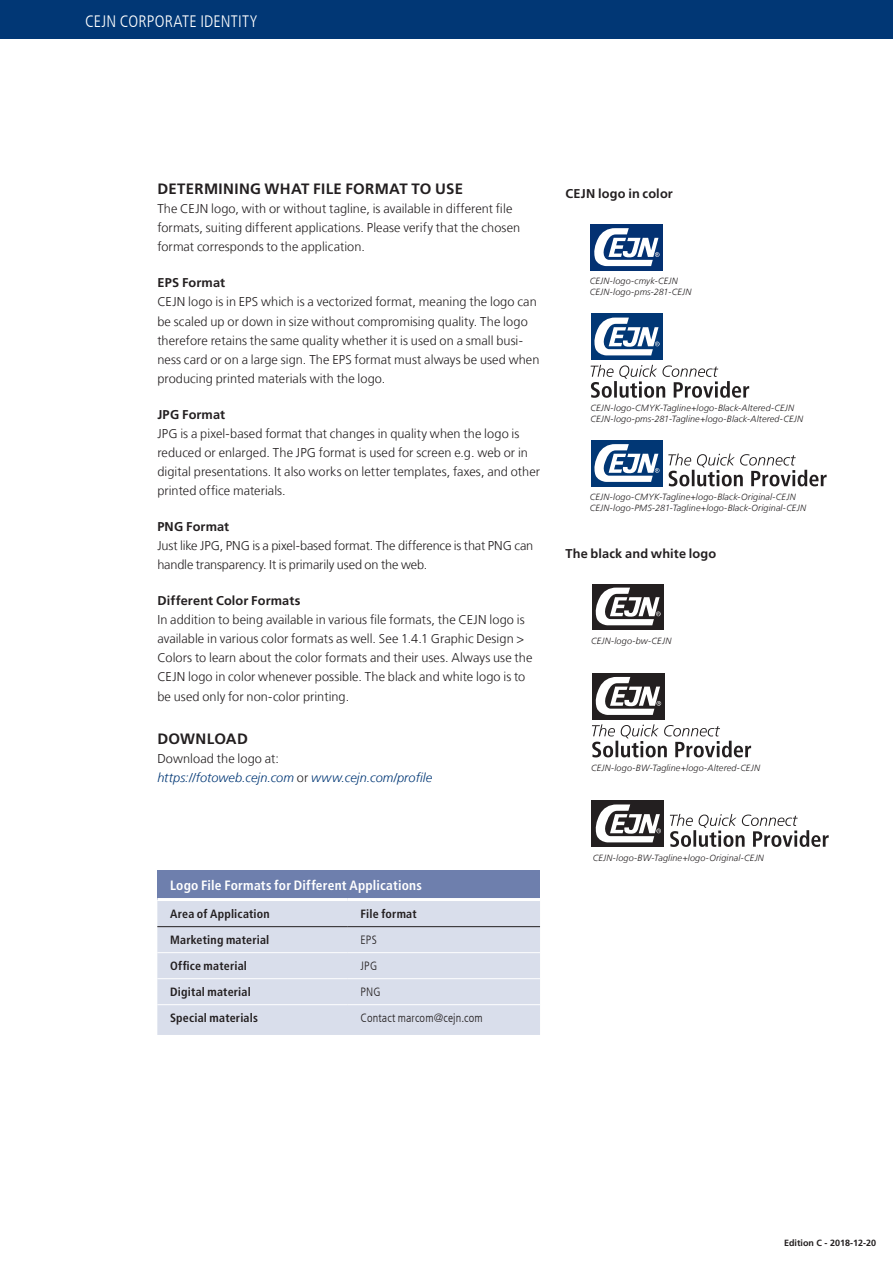
<style>
.page{position:relative;width:893px;height:1263px;background:#fff}
.page>*{position:absolute;margin:0;border:0;box-sizing:border-box;transform-origin:0 0}
.t1{font:300 condensed 16.5px "Frutiger LT Com";letter-spacing:.01em;color:#fff}
.t2{font:700 15px "Frutiger LT Com";letter-spacing:.02em;color:#231f20}
.t3{font:700 condensed 13.5px "Frutiger LT Com";letter-spacing:.015em;color:#fff}
.t4{font:300 12.75px/19.2px "Frutiger LT Com";letter-spacing:.005em;color:#231f20}
.t5{font:italic 300 12.75px/19.2px "Frutiger LT Com";letter-spacing:.005em;color:#013775}
.t6{font:700 12.75px "Frutiger LT Com";letter-spacing:.01em;color:#231f20}
.t7{font:700 condensed 12px "Frutiger LT Com";letter-spacing:.015em;color:#231f20}
.t8{font:300 condensed 12px "Frutiger LT Com";letter-spacing:.01em;color:#231f20}
.t9{font:italic 300 9px/10.8px "Frutiger LT Com";letter-spacing:.02em;color:#231f20}
.t10{font:700 9px "Frutiger LT Com";color:#231f20}
.s1{font-weight:700}
.s2{font-style:normal;color:#231f20}
</style>
<div class="page">
<div style="left:0;top:0;width:893px;height:39px;background:#013775"></div>
<svg style="left:590px;top:224px;width:73px;height:47px"></svg>
<div style="left:590px;top:224px;width:72px;height:46px;background:#033172"></div>
<svg style="left:594px;top:228px;width:65px;height:38px"></svg>
<svg style="left:662px;top:313px;width:1px;height:47px"></svg>
<div style="left:591px;top:313px;width:71px;height:47px;background:#013775"></div>
<svg style="left:594px;top:317px;width:66px;height:38px"></svg>
<svg style="left:591px;top:365px;width:158px;height:33px"></svg>
<svg style="left:591px;top:440px;width:72px;height:47px"></svg>
<div style="left:591px;top:440px;width:71px;height:46px;background:#013775"></div>
<svg style="left:594px;top:444px;width:65px;height:38px"></svg>
<svg style="left:668px;top:453px;width:159px;height:33px"></svg>
<svg style="left:592px;top:629px;width:72px;height:1px"></svg>
<div style="left:592px;top:583px;width:72px;height:46px;background:#231f20"></div>
<svg style="left:595px;top:587px;width:66px;height:38px"></svg>
<div style="left:157px;top:870px;width:383px;height:29px;background:#6e7fad"></div>
<div style="left:157px;top:901px;width:383px;height:134px;background:#d9deeb"></div>
<hr style="left:157px;top:952px;width:191px;height:1px;background:#fff">
<hr style="left:348px;top:952px;width:192px;height:1px;background:#fff">
<hr style="left:157px;top:978px;width:191px;height:1px;background:#fff">
<hr style="left:348px;top:978px;width:192px;height:1px;background:#fff">
<hr style="left:157px;top:898px;width:191px;height:3px;background:#fff">
<hr style="left:348px;top:898px;width:192px;height:3px;background:#fff">
<hr style="left:157px;top:926px;width:191px;height:1px;background:#231f20">
<hr style="left:348px;top:926px;width:192px;height:1px;background:#231f20">
<hr style="left:157px;top:1004px;width:191px;height:1px;background:#fff">
<hr style="left:348px;top:1004px;width:192px;height:1px;background:#fff">
<svg style="left:592px;top:673px;width:73px;height:47px"></svg>
<div style="left:592px;top:673px;width:72px;height:46px;background:#231f20"></div>
<svg style="left:595px;top:677px;width:66px;height:38px"></svg>
<svg style="left:592px;top:724px;width:159px;height:33px"></svg>
<svg style="left:591px;top:800px;width:1px;height:47px"></svg>
<div style="left:592px;top:800px;width:72px;height:47px;background:#231f20"></div>
<svg style="left:595px;top:804px;width:66px;height:38px"></svg>
<svg style="left:670px;top:814px;width:159px;height:33px"></svg>
<p class="t1" style="left:85px;top:12px;width:174px">CEJN CORPORATE IDENTITY</p>
<p class="t2" style="left:157px;top:180px;width:307px">DETERMINING WHAT FILE FORMAT TO USE</p>
<p class="t4" style="left:157px;top:199px;width:364px">The CEJN logo, with or without tagline, is available in different file formats, suiting different applications. Please verify that the chosen format corresponds to the application.</p>
<p class="t4" style="left:157px;top:273px;width:384px"><span class="s1">EPS Format<br></span>CEJN logo is in EPS which is a vectorized format, meaning the logo can be scaled up or down in size without compromising quality. The logo therefore retains the same quality whether it is used on a small busi&shy;ness card or on a large sign. The EPS format must always be used when producing printed materials with the logo.</p>
<p class="t4" style="left:157px;top:405px;width:384px"><span class="s1">JPG Format<br></span>JPG is a pixel-based format that changes in quality when the logo is reduced or enlarged. The JPG format is used for screen e.g. web or in digital presentations. It also works on letter templates, faxes, and other printed office materials.</p>
<p class="t4" style="left:157px;top:517px;width:377px"><span class="s1">PNG Format<br></span>Just like JPG, PNG is a pixel-based format. The difference is that PNG can handle transparency. It is primarily used on the web.</p>
<p class="t4" style="left:157px;top:591px;width:377px"><span class="s1">Different Color Formats<br></span>In addition to being available in various file formats, the CEJN logo is available in various color formats as well. See 1.4.1 Graphic Design &gt; Colors to learn about the color formats and their uses. Always use the CEJN logo in color whenever possible. The black and white logo is to be used only for non-color printing.</p>
<p class="t2" style="left:157px;top:730px;width:92px">DOWNLOAD</p>
<p class="t5" style="left:157px;top:749px;width:276px"><span class="s2">Download the logo at:<br></span>https://fotoweb.cejn.com <span class="s2">or</span> www.cejn.com/profile</p>
<p class="t6" style="left:565px;top:186px;width:109px">CEJN logo in color</p>
<p class="t9" style="left:590px;top:276px;width:103px">CEJN-logo-cmyk-CEJN<br>CEJN-logo-pms-281-CEJN</p>
<p class="t9" style="left:590px;top:402px;width:214px">CEJN-logo-CMYK-Tagline+logo-Black-Altered-CEJN<br>CEJN-logo-pms-281-Tagline+logo-Black-Altered-CEJN</p>
<p class="t9" style="left:590px;top:492px;width:218px">CEJN-logo-CMYK-Tagline+logo-Black-Original-CEJN<br>CEJN-logo-PMS-281-Tagline+logo-Black-Original-CEJN</p>
<p class="t6" style="left:565px;top:546px;width:152px">The black and white logo</p>
<p class="t9" style="left:591px;top:635px;width:82px">CEJN-logo-bw-CEJN</p>
<p class="t9" style="left:591px;top:762px;width:170px">CEJN-logo-BW-Tagline+logo-Altered-CEJN</p>
<p class="t3" style="left:170px;top:877px;width:253px">Logo File Formats for Different Applications</p>
<p class="t7" style="left:170px;top:907px;width:101px">Area of Application</p>
<p class="t7" style="left:361px;top:907px;width:58px">File format</p>
<p class="t7" style="left:170px;top:933px;width:101px">Marketing material</p>
<p class="t8" style="left:361px;top:933px;width:18px">EPS</p>
<p class="t7" style="left:170px;top:959px;width:78px">Office material</p>
<p class="t8" style="left:361px;top:959px;width:18px">JPG</p>
<p class="t7" style="left:170px;top:985px;width:82px">Digital material</p>
<p class="t8" style="left:361px;top:985px;width:22px">PNG</p>
<p class="t7" style="left:170px;top:1011px;width:89px">Special materials</p>
<p class="t8" style="left:361px;top:1011px;width:124px">Contact marcom@cejn.com</p>
<p class="t9" style="left:593px;top:852px;width:173px">CEJN-logo-BW-Tagline+logo-Original-CEJN</p>
<p class="t10" style="left:784px;top:1238px;width:94px">Edition C - 2018-12-20</p>
</div>
